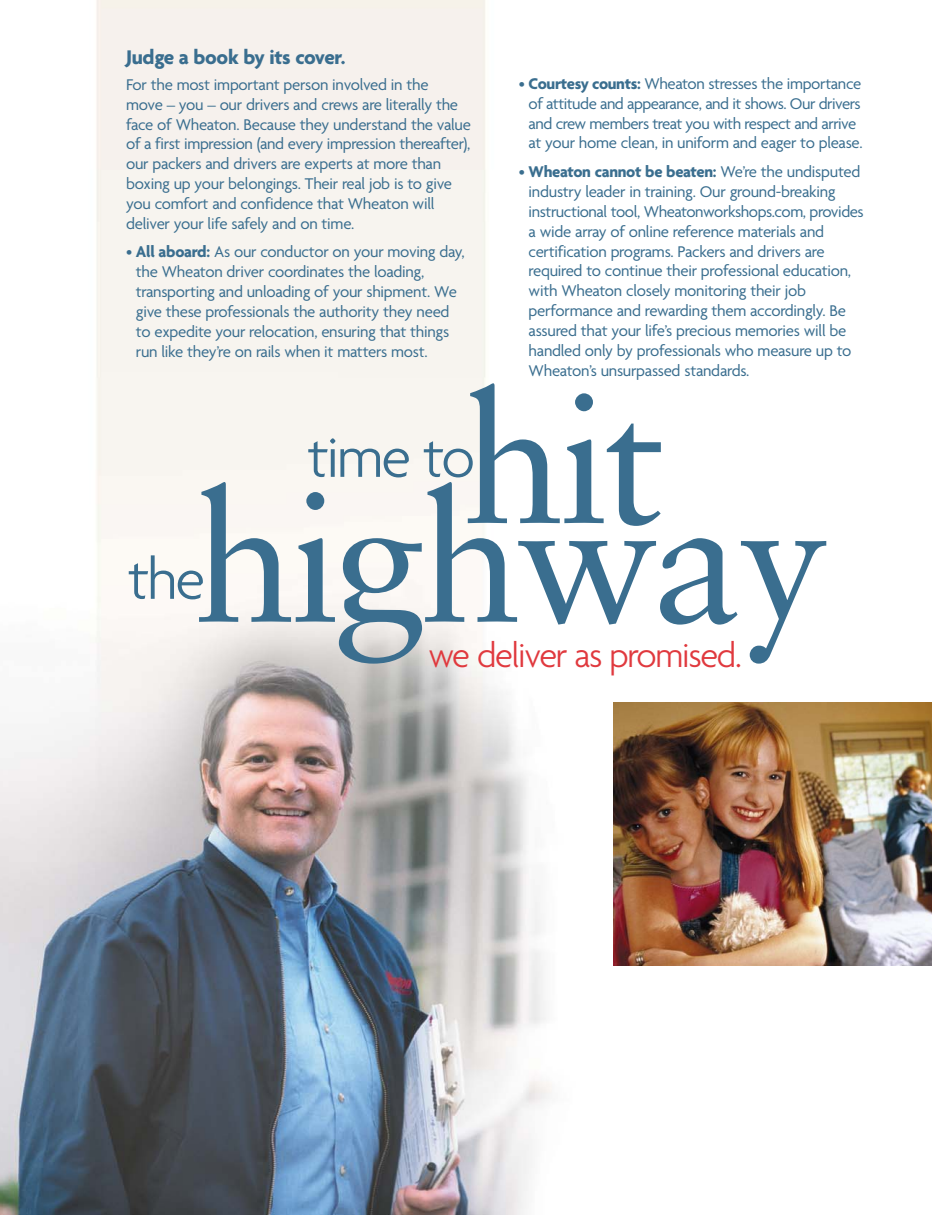
<style>
.page{position:relative;width:932px;height:1215px;background:#fff}
.page>*{position:absolute;margin:0;border:0;box-sizing:border-box;transform-origin:0 0}
.t1{font:183.15px "Sabon";letter-spacing:-.035em;color:#3a6e8f}
.t2{font:300 61.05px "Agenda";letter-spacing:-.035em;color:#3a6e8f}
.t3{font:300 36.6px "Agenda";letter-spacing:-.035em;color:#e0393e}
.t4{font:700 21.3px "Agenda";letter-spacing:-.015em;color:#3a6e8f}
.t5{font:16.8px/19.8px "Agenda";letter-spacing:-.015em;color:#3a6e8f}
.s1{font-weight:700}
</style>
<div class="page">
<img style="left:0;top:0;width:828px;height:1215px">
<img style="left:613px;top:703px;width:319px;height:262px">
<p class="t4" style="left:126px;top:49px;width:221px">Judge a book by its cover.</p>
<p class="t5" style="left:126px;top:76px;width:346px">For the most important person involved in the<br>move – you – our drivers and crews are literally the face of Wheaton. Because they understand the value of a first impression (and every impression thereafter), our packers and drivers are experts at more than boxing up your belongings. Their real job is to give you comfort and confidence that Wheaton will deliver your life safely and on time.</p>
<p class="t5" style="left:136px;top:244px;width:330px;text-indent:-10px">• <span class="s1">All aboard:</span> As our conductor on your moving day, the Wheaton driver coordinates the loading, transporting and unloading of your shipment. We give these professionals the authority they need to expedite your relocation, ensuring that things run like they’re on rails when it matters most.</p>
<p class="t5" style="left:519px;top:75px;width:345px;text-align:center">• <span class="s1">Courtesy counts:</span> Wheaton stresses the importance of attitude and appearance, and it shows. Our drivers and crew members treat you with respect and arrive at your home clean, in uniform and eager to please.</p>
<p class="t5" style="left:528px;top:163px;width:337px;text-indent:-10px">• <span class="s1">Wheaton cannot be beaten:</span> We’re the undisputed industry leader in training. Our ground-breaking instructional tool, Wheatonworkshops.com, provides a wide array of online reference materials and certification programs. Packers and drivers are required to continue their professional education, with Wheaton closely monitoring their job performance and rewarding them accordingly. Be assured that your life’s precious memories will be handled only by professionals who measure up to Wheaton’s unsurpassed standards.</p>
<h1 class="t1" style="left:463px;top:383px;width:203px">hit</h1>
<h2 class="t2" style="left:307px;top:433px;width:169px">time to</h2>
<h1 class="t1" style="left:194px;top:482px;width:636px">highway</h1>
<h2 class="t2" style="left:128px;top:555px;width:79px">the</h2>
<h3 class="t3" style="left:428px;top:641px;width:315px">we deliver as promised.</h3>
</div>
